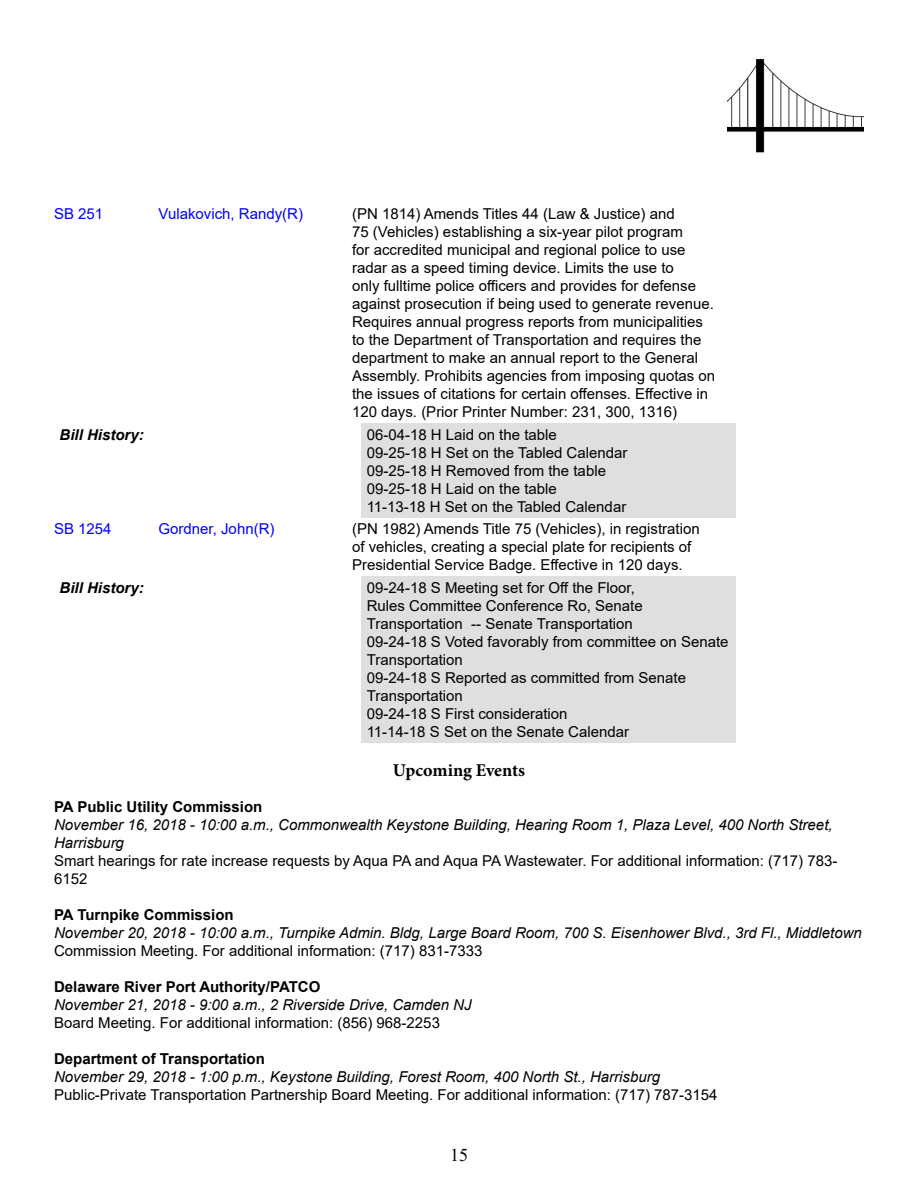
<style>
.page{position:relative;width:918px;height:1188px;background:#fff}
.page>*{position:absolute;margin:0;border:0;box-sizing:border-box;transform-origin:0 0}
.t1{font:700 18px "Minion Pro";letter-spacing:-.005em;color:#000}
.t2{font:18px "Times New Roman";color:#000}
.t3{font:15px/18px "Arial";color:#000}
.t4{font:italic 15px/18px "Arial";color:#000}
.t5{font:700 15px "Arial";color:#000}
.t6{font:15px "Arial";color:#00f}
.t7{font:italic 700 15px "Arial";color:#000}
</style>
<div class="page">
<img style="left:727px;top:58px;width:137px;height:95px">
<div style="left:361px;top:423px;width:375px;height:94px;background:#dfdfdf"></div>
<div style="left:361px;top:576px;width:375px;height:167px;background:#dfdfdf"></div>
<p class="t6" style="left:54px;top:204px;width:51px">SB 251</p>
<p class="t6" style="left:159px;top:204px;width:146px">Vulakovich, Randy(R)</p>
<p class="t3" style="left:352px;top:205px;width:365px">(PN 1814) Amends Titles 44 (Law &amp; Justice) and<br>75 (Vehicles) establishing a six-year pilot program<br>for accredited municipal and regional police to use radar as a speed timing device. Limits the use to<br>only fulltime police officers and provides for defense against prosecution if being used to generate revenue.<br>Requires annual progress reports from municipalities to the Department of Transportation and requires the department to make an annual report to the General Assembly. Prohibits agencies from imposing quotas on the issues of citations for certain offenses. Effective in 120 days. (Prior Printer Number: 231, 300, 1316)</p>
<p class="t7" style="left:60px;top:425px;width:86px">Bill History:</p>
<p class="t3" style="left:367px;top:426px;width:262px">06-04-18 H Laid on the table<br>09-25-18 H Set on the Tabled Calendar<br>09-25-18 H Removed from the table<br>09-25-18 H Laid on the table<br>11-13-18 H Set on the Tabled Calendar</p>
<p class="t6" style="left:54px;top:519px;width:59px">SB 1254</p>
<p class="t6" style="left:159px;top:519px;width:117px">Gordner, John(R)</p>
<p class="t3" style="left:352px;top:520px;width:349px">(PN 1982) Amends Title 75 (Vehicles), in registration of vehicles, creating a special plate for recipients of<br>Presidential Service Badge. Effective in 120 days.</p>
<p class="t7" style="left:60px;top:578px;width:86px">Bill History:</p>
<p class="t3" style="left:367px;top:579px;width:363px">09-24-18 S Meeting set for Off the Floor,<br>Rules Committee Conference Ro, Senate Transportation -- Senate Transportation<br>09-24-18 S Voted favorably from committee on Senate Transportation<br>09-24-18 S Reported as committed from Senate Transportation<br>09-24-18 S First consideration<br>11-14-18 S Set on the Senate Calendar</p>
<p class="t1" style="left:393px;top:758px;width:134px">Upcoming Events</p>
<p class="t5" style="left:54px;top:796px;width:210px">PA Public Utility Commission</p>
<p class="t4" style="left:54px;top:816px;width:780px">November 16, 2018 - 10:00 a.m., Commonwealth Keystone Building, Hearing Room 1, Plaza Level, 400 North Street,<br>Harrisburg</p>
<p class="t3" style="left:54px;top:852px;width:785px">Smart hearings for rate increase requests by Aqua PA and Aqua PA Wastewater. For additional information: (717) 783-<br>6152</p>
<p class="t5" style="left:54px;top:904px;width:181px">PA Turnpike Commission</p>
<p class="t4" style="left:54px;top:924px;width:809px">November 20, 2018 - 10:00 a.m., Turnpike Admin. Bldg, Large Board Room, 700 S. Eisenhower Blvd., 3rd Fl., Middletown</p>
<p class="t3" style="left:54px;top:942px;width:430px">Commission Meeting. For additional information: (717) 831-7333</p>
<p class="t5" style="left:54px;top:976px;width:268px">Delaware River Port Authority/PATCO</p>
<p class="t4" style="left:54px;top:996px;width:419px">November 21, 2018 - 9:00 a.m., 2 Riverside Drive, Camden NJ</p>
<p class="t3" style="left:54px;top:1014px;width:388px">Board Meeting. For additional information: (856) 968-2253</p>
<p class="t5" style="left:54px;top:1048px;width:212px">Department of Transportation</p>
<p class="t4" style="left:54px;top:1068px;width:608px">November 29, 2018 - 1:00 p.m., Keystone Building, Forest Room, 400 North St., Harrisburg</p>
<p class="t3" style="left:54px;top:1086px;width:665px">Public-Private Transportation Partnership Board Meeting. For additional information: (717) 787-3154</p>
<p class="t2" style="left:450px;top:1143px;width:19px">15</p>
</div>
